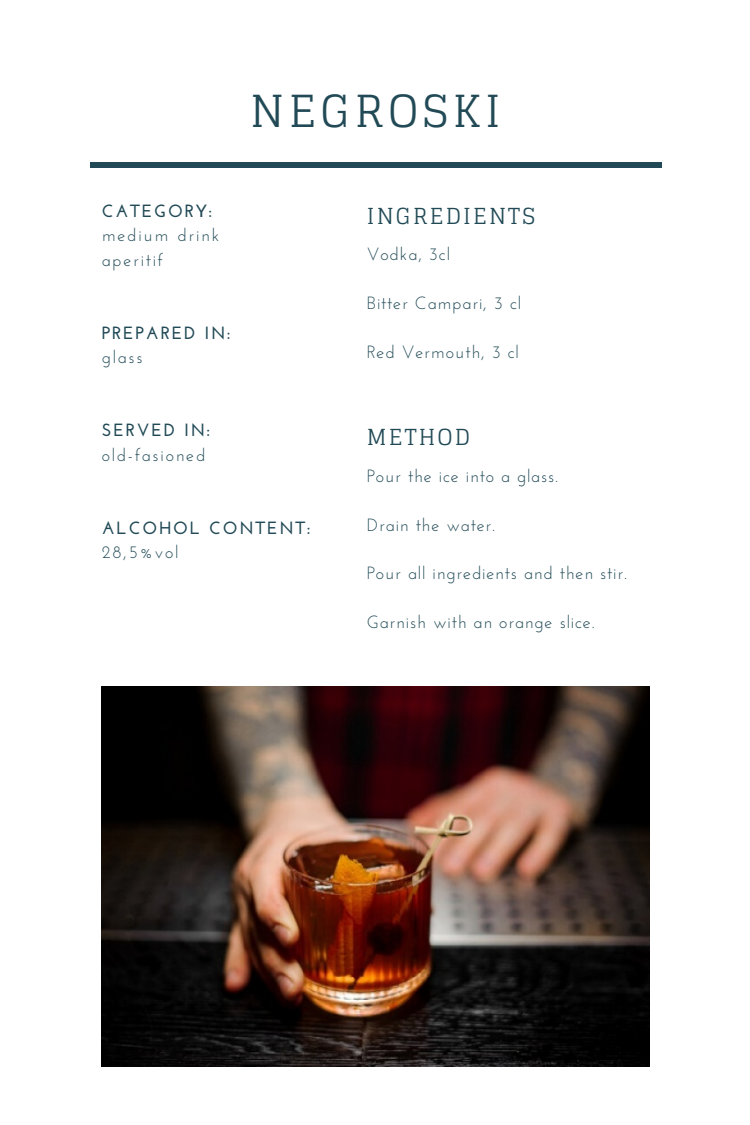
<style>
.page{position:relative;width:750px;height:1125px;background:#fff}
.page>*{position:absolute;margin:0;border:0;box-sizing:border-box;transform-origin:0 0}
.t1{font:44.25px "Glegoo";letter-spacing:.1em;color:#214a56}
.t2{font:22.12px "Glegoo";letter-spacing:.1em;color:#214a56}
.t3{font:17.62px "Josefin Sans";letter-spacing:.05em;color:#214a56}
.t4{font:700 17.62px "Josefin Sans";letter-spacing:.1em;color:#214a56}
.t5{font:17.62px/24.4px "Josefin Sans";letter-spacing:.1em;color:#214a56}
</style>
<div class="page">
<div style="left:90px;top:162px;width:572px;height:5px;background:#214a56"></div>
<img style="left:102px;top:687px;width:547px;height:380px">
<h1 class="t1" style="left:250px;top:86px;width:252px">NEGROSKI</h1>
<p class="t4" style="left:102px;top:204px;width:112px">CATEGORY:</p>
<p class="t5" style="left:102px;top:225px;width:119px">medium drink aperitif</p>
<p class="t4" style="left:102px;top:325px;width:130px">PREPARED IN:</p>
<p class="t3" style="left:102px;top:350px;width:42px">glass</p>
<p class="t2" style="left:367px;top:203px;width:170px">INGREDIENTS</p>
<p class="t3" style="left:367px;top:247px;width:85px">Vodka, 3cl</p>
<p class="t3" style="left:367px;top:296px;width:156px">Bitter Campari, 3 cl</p>
<p class="t3" style="left:367px;top:344px;width:154px">Red Vermouth, 3 cl</p>
<p class="t4" style="left:102px;top:423px;width:110px">SERVED IN:</p>
<p class="t5" style="left:102px;top:444px;width:105px">old-fasioned</p>
<p class="t4" style="left:102px;top:520px;width:210px">ALCOHOL CONTENT:</p>
<p class="t3" style="left:102px;top:545px;width:78px">28,5%vol</p>
<p class="t2" style="left:367px;top:425px;width:105px">METHOD</p>
<p class="t3" style="left:367px;top:469px;width:193px">Pour the ice into a glass.</p>
<p class="t3" style="left:367px;top:517px;width:130px">Drain the water.</p>
<p class="t3" style="left:367px;top:566px;width:262px">Pour all ingredients and then stir.</p>
<p class="t3" style="left:367px;top:615px;width:229px">Garnish with an orange slice.</p>
</div>
